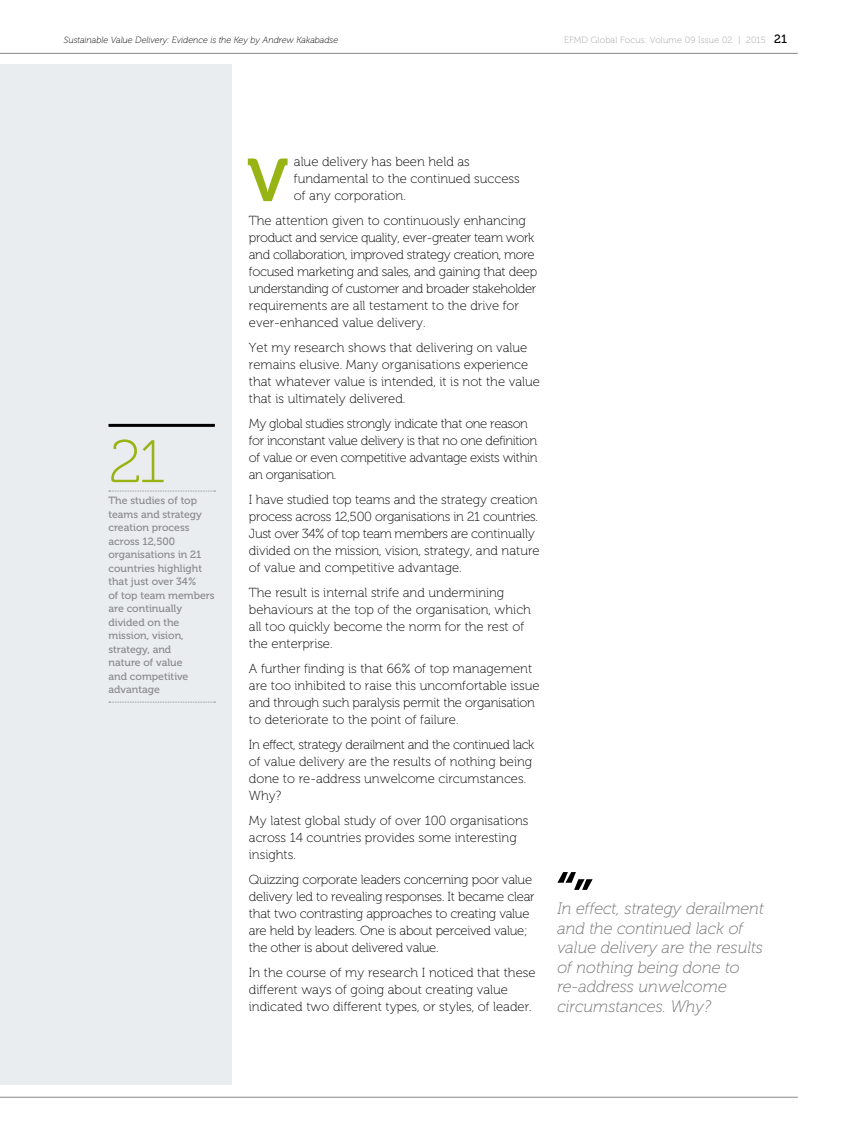
<style>
.page{position:relative;width:851px;height:1127px;background:#fff}
.page>*{position:absolute;margin:0;border:0;box-sizing:border-box;transform-origin:0 0}
.t1{font:60px "Museo 100";color:#97b314}
.t2{font:60px "Museo 700";color:#97b314}
.t3{font:italic 16.5px/19.5px "Museo 100";color:#707172}
.t4{font:13.2px/17px "Museo 100";color:#000}
.t5{font:13.2px/17px "Museo 100";letter-spacing:-.02em;color:#000}
.t6{font:13.2px/17px "Museo 100";letter-spacing:-.03em;color:#000}
.t7{font:10.5px/13.5px "Museo 500";color:#87888a}
.t8{font:italic 9px "Museo 100";color:#000}
.t9{font:9px "Museo 100";letter-spacing:.02em;color:#9c9e9f}
.s1{font-family:"Museo 500";font-size:12px;color:#000}
</style>
<div class="page">
<hr style="left:0;top:53px;width:797px;height:1px;background:#87888a">
<hr style="left:0;top:1097px;width:797px;height:1px;background:#87888a">
<div style="left:0;top:64px;width:232px;height:1020px;background:#eaedef"></div>
<hr style="left:108px;top:424px;width:107px;height:3px;background:#000">
<svg style="left:109px;top:491px;width:106px;height:1px"></svg>
<svg style="left:109px;top:702px;width:106px;height:1px"></svg>
<svg style="left:557px;top:872px;width:35px;height:18px"></svg>
<p class="t8" style="left:64px;top:35px;width:276px">Sustainable Value Delivery: Evidence is the Key by Andrew Kakabadse</p>
<p class="t9" style="left:564px;top:35px;width:224px">EFMD Global Focus: Volume 09 Issue 02 | 2015 <span class="s1">21</span></p>
<h1 class="t1" style="left:108px;top:430px;width:58px">21</h1>
<p class="t7" style="left:108px;top:494px;width:108px">The studies of top teams and strategy creation process across 12,500 organisations in 21 countries highlight that just over 34%<br>of top team members are continually divided on the mission, vision, strategy, and<br>nature of value<br>and competitive advantage</p>
<p class="t4" style="left:294px;top:153px;width:227px">alue delivery has been held as fundamental to the continued success of any corporation.</p>
<p class="t5" style="left:249px;top:213px;width:290px">The attention given to continuously enhancing product and service quality, ever-greater team work and collaboration, improved strategy creation, more focused marketing and sales, and gaining that deep understanding of customer and broader stakeholder requirements are all testament to the drive for ever-enhanced value delivery.</p>
<p class="t4" style="left:249px;top:339px;width:292px">Yet my research shows that delivering on value remains elusive. Many organisations experience that whatever value is intended, it is not the value that is ultimately delivered.</p>
<p class="t6" style="left:249px;top:415px;width:290px">My global studies strongly indicate that one reason for inconstant value delivery is that no one definition of value or even competitive advantage exists within an organisation.</p>
<p class="t4" style="left:249px;top:491px;width:292px">I have studied top teams and the strategy creation process across 12,500 organisations in 21 countries.<br>Just over 34% of top team members are continually divided on the mission, vision, strategy, and nature of value and competitive advantage.</p>
<p class="t4" style="left:249px;top:584px;width:283px">The result is internal strife and undermining behaviours at the top of the organisation, which all too quickly become the norm for the rest of the enterprise.</p>
<p class="t4" style="left:249px;top:660px;width:292px">A further finding is that 66% of top management are too inhibited to raise this uncomfortable issue and through such paralysis permit the organisation to deteriorate to the point of failure.</p>
<p class="t4" style="left:249px;top:736px;width:287px">In effect, strategy derailment and the continued lack of value delivery are the results of nothing being done to re-address unwelcome circumstances.<br>Why?</p>
<p class="t4" style="left:249px;top:812px;width:281px">My latest global study of over 100 organisations across 14 countries provides some interesting insights.</p>
<p class="t5" style="left:249px;top:871px;width:287px">Quizzing corporate leaders concerning poor value delivery led to revealing responses. It became clear that two contrasting approaches to creating value are held by leaders. One is about perceived value; the other is about delivered value.</p>
<p class="t4" style="left:249px;top:964px;width:288px">In the course of my research I noticed that these different ways of going about creating value indicated two different types, or styles, of leader.</p>
<h1 class="t2" style="left:247px;top:147px;width:43px">V</h1>
<p class="t3" style="left:557px;top:899px;width:208px">In effect, strategy derailment and the continued lack of value delivery are the results of nothing being done to re-address unwelcome circumstances. Why?</p>
</div>
